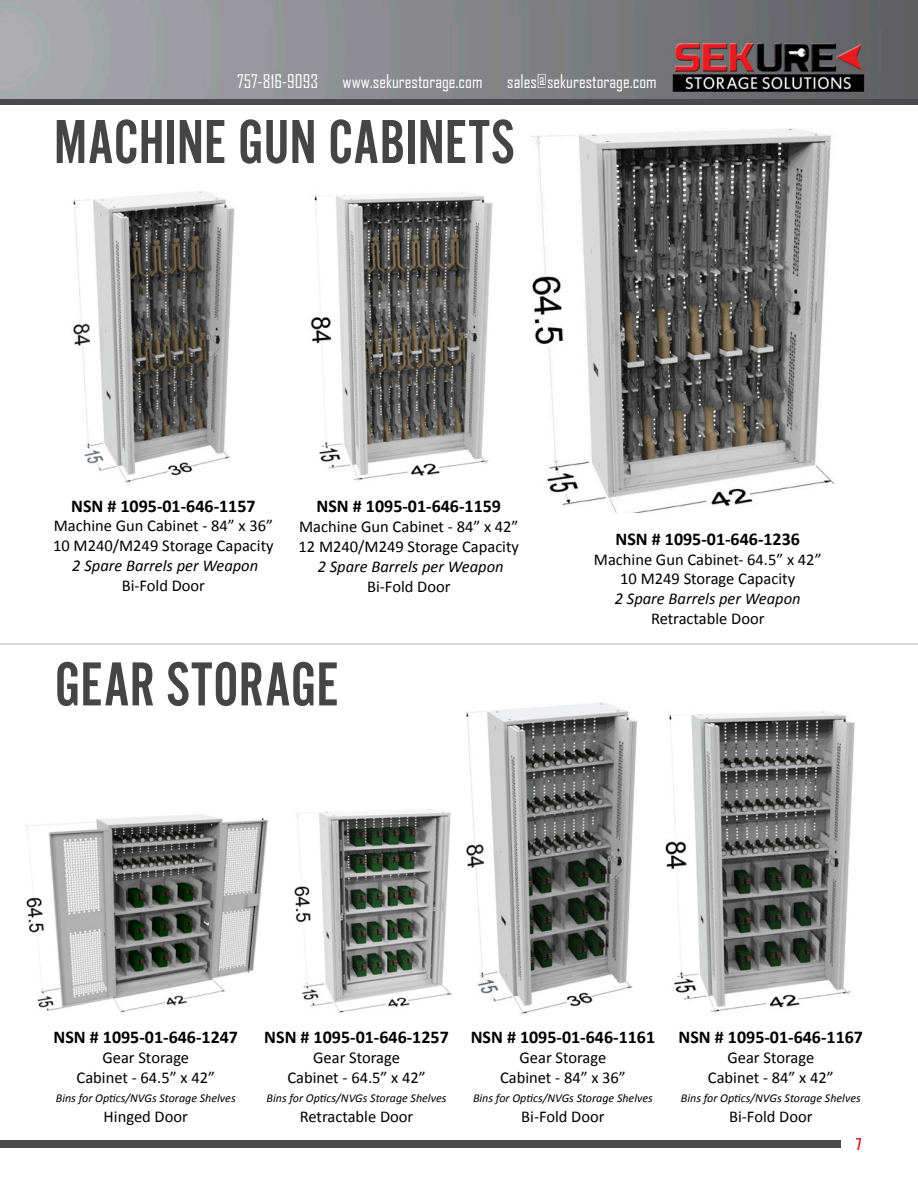
<style>
.page{position:relative;width:918px;height:1188px;background:#fff}
.page>*{position:absolute;margin:0;border:0;box-sizing:border-box;transform-origin:0 0}
.t1{font:64.5px "Alternate Got No 2 D";color:#454546}
.t2{font:700 18px "Calibri";color:#000}
.t3{font:18px "Agency FB";color:#fff}
.t4{font:18px "Alternate Got No 2 D";color:#d22229}
.t5{font:16.5px "Calibri";color:#000}
.t6{font:italic 16.5px "Calibri";color:#000}
.t7{font:italic 12px "Calibri";color:#000}
</style>
<div class="page">
<img style="left:0;top:0;width:918px;height:99px">
<div style="left:0;top:99px;width:918px;height:5px;background:#4a4a4c"></div>
<div style="left:0;top:1141px;width:840px;height:7px;background:#4a4a4c"></div>
<img style="left:73px;top:191px;width:162px;height:292px">
<img style="left:310px;top:192px;width:183px;height:290px">
<img style="left:531px;top:128px;width:304px;height:385px">
<img style="left:665px;top:711px;width:190px;height:303px">
<img style="left:26px;top:814px;width:242px;height:199px">
<img style="left:294px;top:809px;width:159px;height:205px">
<img style="left:466px;top:702px;width:171px;height:312px">
<hr style="left:0;top:643px;width:918px;height:2px;background:#c6c7c9">
<p class="t3" style="left:237px;top:71px;width:82px">757-816-9093</p>
<p class="t3" style="left:343px;top:71px;width:141px">www.sekurestorage.com</p>
<p class="t3" style="left:507px;top:71px;width:151px">sales@sekurestorage.com</p>
<p class="t1" style="left:54px;top:108px;width:463px">MACHINE GUN CABINETS</p>
<p class="t2" style="left:71px;top:494px;width:186px">NSN # 1095-01-646-1157</p>
<p class="t5" style="left:54px;top:515px;width:221px">Machine Gun Cabinet - 84” x 36”</p>
<p class="t5" style="left:53px;top:535px;width:222px">10 M240/M249 Storage Capacity</p>
<p class="t6" style="left:72px;top:554px;width:187px">2 Spare Barrels per Weapon</p>
<p class="t5" style="left:122px;top:575px;width:85px">Bi-Fold Door</p>
<p class="t2" style="left:317px;top:495px;width:186px">NSN # 1095-01-646-1159</p>
<p class="t5" style="left:299px;top:516px;width:221px">Machine Gun Cabinet - 84” x 42”</p>
<p class="t5" style="left:299px;top:536px;width:222px">12 M240/M249 Storage Capacity</p>
<p class="t6" style="left:318px;top:555px;width:187px">2 Spare Barrels per Weapon</p>
<p class="t5" style="left:367px;top:576px;width:85px">Bi-Fold Door</p>
<p class="t1" style="left:55px;top:650px;width:286px">GEAR STORAGE</p>
<p class="t2" style="left:616px;top:527px;width:186px">NSN # 1095-01-646-1236</p>
<p class="t5" style="left:594px;top:549px;width:229px">Machine Gun Cabinet- 64.5” x 42”</p>
<p class="t5" style="left:620px;top:569px;width:176px">10 M249 Storage Capacity</p>
<p class="t6" style="left:615px;top:587px;width:187px">2 Spare Barrels per Weapon</p>
<p class="t5" style="left:651px;top:608px;width:115px">Retractable Door</p>
<p class="t2" style="left:54px;top:1025px;width:186px">NSN # 1095-01-646-1247</p>
<p class="t5" style="left:102px;top:1047px;width:88px">Gear Storage</p>
<p class="t5" style="left:77px;top:1067px;width:140px">Cabinet - 64.5” x 42”</p>
<p class="t7" style="left:56px;top:1090px;width:181px">Bins for Optics/NVGs Storage Shelves</p>
<p class="t5" style="left:104px;top:1106px;width:86px">Hinged Door</p>
<p class="t2" style="left:264px;top:1025px;width:186px">NSN # 1095-01-646-1257</p>
<p class="t5" style="left:313px;top:1047px;width:88px">Gear Storage</p>
<p class="t5" style="left:287px;top:1067px;width:140px">Cabinet - 64.5” x 42”</p>
<p class="t7" style="left:267px;top:1090px;width:181px">Bins for Optics/NVGs Storage Shelves</p>
<p class="t5" style="left:300px;top:1106px;width:115px">Retractable Door</p>
<p class="t2" style="left:471px;top:1025px;width:186px">NSN # 1095-01-646-1161</p>
<p class="t5" style="left:520px;top:1047px;width:88px">Gear Storage</p>
<p class="t5" style="left:500px;top:1067px;width:127px">Cabinet - 84” x 36”</p>
<p class="t7" style="left:473px;top:1090px;width:181px">Bins for Optics/NVGs Storage Shelves</p>
<p class="t5" style="left:521px;top:1106px;width:85px">Bi-Fold Door</p>
<p class="t2" style="left:679px;top:1025px;width:186px">NSN # 1095-01-646-1167</p>
<p class="t5" style="left:727px;top:1047px;width:88px">Gear Storage</p>
<p class="t5" style="left:708px;top:1067px;width:127px">Cabinet - 84” x 42”</p>
<p class="t7" style="left:681px;top:1090px;width:181px">Bins for Optics/NVGs Storage Shelves</p>
<p class="t5" style="left:729px;top:1106px;width:85px">Bi-Fold Door</p>
<p class="t4" style="left:856px;top:1134px;width:8px">7</p>
</div>
